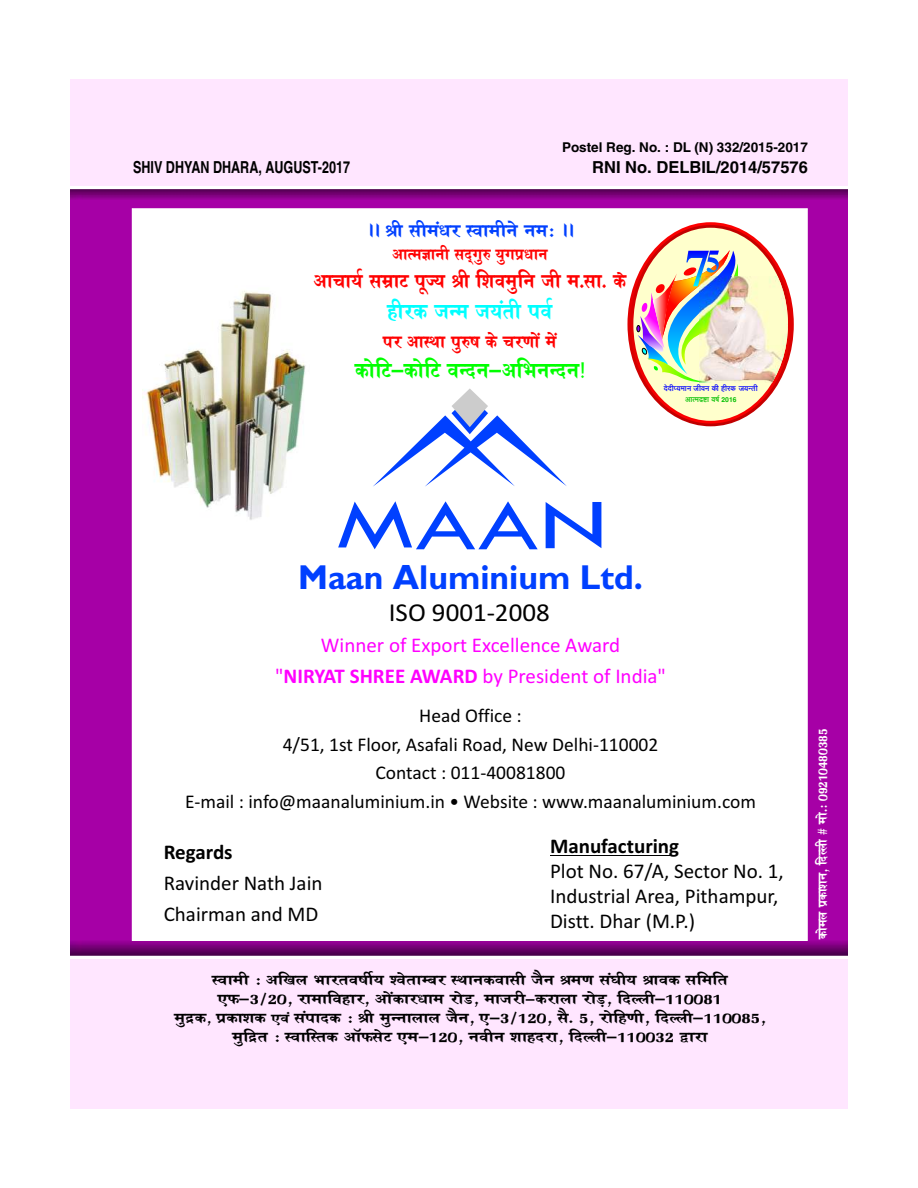
<style>
.page{position:relative;width:918px;height:1188px;background:#fff}
.page>*{position:absolute;margin:0;border:0;box-sizing:border-box;transform-origin:0 0}
.t1{font:700 34.65px "Gill Sans";color:#0040ff}
.t2{font:26.1px "Calibri";color:#000;scale:1.04 1}
.t3{font:22.95px "BHARTIYA HINDI 094";color:#0f0;scale:.92 1}
.t4{font:22.95px "BHARTIYA HINDI 094";color:#0ff;scale:.92 1}
.t5{font:21px/25.2px "Calibri";color:#000}
.t6{font:21px/30.8px "Calibri";color:#f0f;text-align:center}
.t7{font:21px "BHARTIYA HINDI 094";color:#f00;scale:.92 1}
.t8{font:700 21px "Calibri";color:#000}
.t9{font:19.5px/28.5px "Calibri";color:#000;text-align:center}
.t10{font:19.05px "BHARTIYA HINDI 094";color:#0040ff}
.t11{font:18.6px "BHARTIYA HINDI 094";color:#f00;scale:.92 1}
.t12{font:16.95px "BHARTIYA HINDI 094";color:#f00;scale:.92 1}
.t13{font:700 16.5px "Switzerland";color:#000;scale:.76 1}
.t14{font:700 16.5px "Switzerland";color:#000}
.t15{font:15px/19px "BHARTIYA HINDI 094";color:#000;text-align:center;scale:1.16 1}
.t16{font:13.5px "BHARTIYA HINDI 094";color:#fff;scale:.9 1}
.t17{font:700 13.5px "Switzerland";color:#000}
.t18{font:9.45px/11.1px "SHREE DEV";color:#00f;text-align:center}
.s1{font-size:18.6px}
.s2{color:#00bf00}
.s3{font-family:"Switzerland";font-weight:700;font-size:6.9px;color:#00bf00}
.s4{font-weight:700}
.s5{font-size:13.5px}
.s6{font-family:"Switzerland"}
</style>
<div class="page">
<div style="left:70px;top:80px;width:778px;height:1028px;background:#a600a6"></div>
<img style="left:70px;top:189px;width:778px;height:10px">
<svg style="left:70px;top:185px;width:778px;height:4px;background:#fff8ff"></svg>
<div style="left:70px;top:80px;width:778px;height:105px;background:#ffe6ff"></div>
<img style="left:70px;top:940px;width:778px;height:16px">
<svg style="left:70px;top:956px;width:778px;height:4px;background:#fff8ff"></svg>
<div style="left:70px;top:960px;width:778px;height:148px;background:#ffe6ff"></div>
<div style="left:132px;top:209px;width:675px;height:731px;background:#fff"></div>
<img style="left:146px;top:290px;width:159px;height:230px">
<svg style="left:373px;top:388px;width:194px;height:99px"></svg>
<svg style="left:338px;top:501px;width:263px;height:48px"></svg>
<svg style="left:630px;top:225px;width:161px;height:199px"></svg>
<img style="left:699px;top:276px;width:89px;height:107px">
<hr style="left:550px;top:855px;width:119px;height:1px;background:#000">
<p class="t17" style="left:562px;top:139px;width:247px">Postel Reg. No. : DL (N) 332/2015-2017</p>
<p class="t13" style="left:133px;top:158px;width:287px">SHIV DHYAN DHARA, AUGUST-2017</p>
<p class="t14" style="left:592px;top:157px;width:217px">RNI No. DELBIL/2014/57576</p>
<p class="t10" style="left:366px;top:218px;width:209px">AA JH LHEA/KJ LOKEHUSUE% AA</p>
<p class="t12" style="left:393px;top:242px;width:170px">VKREKKUH LN~XQ# ;QXIZ/KKU</p>
<h3 class="t7" style="left:314px;top:266px;width:341px">VKPK;Z LEZKV IWT; JH F'KOEQFU TH E-LK- D<span class="s1">S</span></h3>
<p class="t11" style="left:383px;top:329px;width:190px">IJ VKLFKK IQ#"K DS PJ.KKSA ESA</p>
<h3 class="t4" style="left:387px;top:296px;width:181px">GHJD TUE T;ARH IOZ</h3>
<h3 class="t3" style="left:355px;top:355px;width:251px">DKSFV&amp;DKSFV OUNU&amp;VFHKUUNU!</h3>
<p class="t18" style="left:664px;top:383px;width:95px">XOXRß`_MZ ORDZ H R HRAH O`ÝVR<br><span class="s2">AMË_XÏ« M DF©</span> <span class="s3">2016</span></p>
<h1 class="t1" style="left:298px;top:565px;width:346px">Maan Aluminium Ltd.</h1>
<h2 class="t2" style="left:389px;top:602px;width:156px">ISO 9001-2008</h2>
<h3 class="t6" style="left:275px;top:631px;width:392px">Winner of Export Excellence Award<br>"<span class="s4">NIRYAT SHREE AWARD</span> by President of India"</h3>
<h3 class="t9" style="left:185px;top:703px;width:572px">Head Office :<br>4/51, 1st Floor, Asafali Road, New Delhi-110002<br>Contact : 011-40081800<br>E-mail : info@maanaluminium.in • Website : www.maanaluminium.com</h3>
<h3 class="t8" style="left:164px;top:844px;width:70px">Regards</h3>
<h3 class="t5" style="left:164px;top:870px;width:160px;line-height:30.8px">Ravinder Nath Jain<br>Chairman and MD</h3>
<h3 class="t8" style="left:550px;top:837px;width:131px">Manufacturing</h3>
<h3 class="t5" style="left:550px;top:860px;width:235px">Plot No. 67/A, Sector No. 1,<br>Industrial Area, Pithampur,<br>Distt. Dhar (M.P.)</h3>
<p class="t15" style="left:174px;top:970px;width:511px">LOKEH % VF[KY HKKJRO"KHZ; 'OSRKECJ LFKKUDOKLH TSU JE.K LA?KH; JKOD LFEFR ,Q&amp;3@20] JKEKFOGKJ] VKSADKJ/KKE JKSM] EKTJH<span class="s5">&amp;</span>DJKYK JKSM+] FNYYH&amp;110081<br>EQNZD<span class="s5">]</span> IZDK'KD <span class="s5">,OA</span> LAIKND % JH EQUUKYKY TSU] ,&amp;3@120] LS- 5] JKSFG.KH] FNYYH&amp;110085] EQFNZR % LOKFLRD VKWQLSV ,E&amp;120] UOHU 'KKGNJK] FNYYH&amp;110032 }KJK</p>
<p class="t16" style="left:813px;top:939px;width:235px;rotate:-90deg">DKSEY IZDK'KU] FNYYH <span class="s6">#</span> EKS-% 09210480385</p>
</div>
